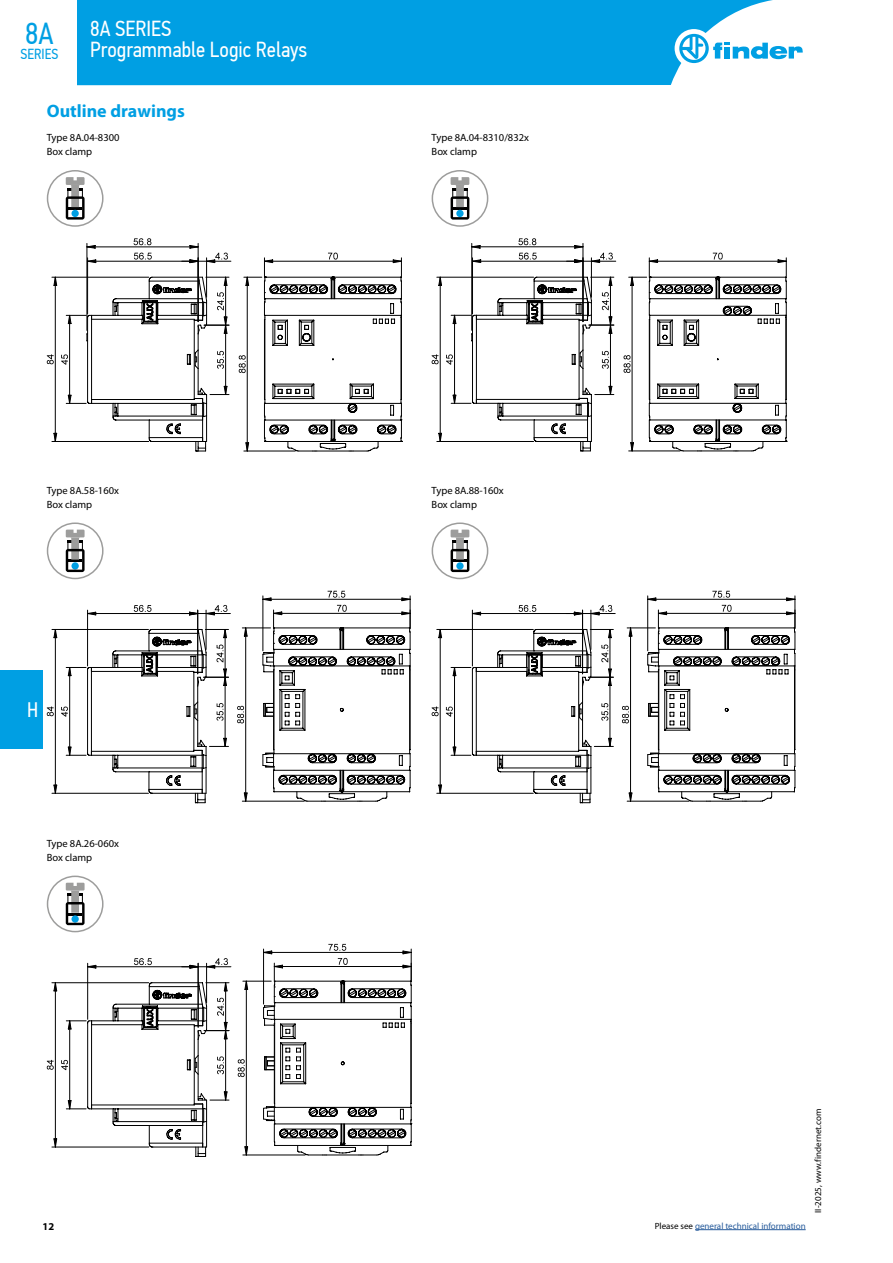
<style>
.page{position:relative;width:893px;height:1263px;background:#fff}
.page>*{position:absolute;margin:0;border:0;box-sizing:border-box;transform-origin:0 0}
.t1{font:30.3px "PF Din Text Cond Pro";color:#009fe3}
.t2{font:21.75px/21px "PF Din Text Cond Pro";color:#fff}
.t3{font:21px "PF Din Text Cond Pro";color:#fff}
.t4{font:700 18px "Myriad Pro";color:#009fe3}
.t5{font:14.55px "PF Din Text Cond Pro";color:#009fe3}
.t6{font:10.5px/14.2px "Myriad Pro";color:#000}
.t7{font:700 10.5px "Myriad Pro";color:#000}
.t8{font:9px "Myriad Pro";color:#275b9b}
.t9{font:9px "Myriad Pro";color:#000}
.s1{color:#000}
</style>
<div class="page">
<div style="left:0;top:670px;width:43px;height:78px;background:#009fe3"></div>
<div style="left:47px;top:170px;width:57px;height:57px;border:2px solid #9d9d9c;border-radius:50%"></div>
<svg style="left:66px;top:177px;width:19px;height:43px"></svg>
<div style="left:432px;top:170px;width:56px;height:57px;border:2px solid #9d9d9c;border-radius:50%"></div>
<svg style="left:451px;top:177px;width:18px;height:43px"></svg>
<svg style="left:134px;top:253px;width:18px;height:7px"></svg>
<svg style="left:88px;top:260px;width:8px;height:3px"></svg>
<hr style="left:88px;top:261px;width:110px;height:1px;background:#000">
<hr style="left:206px;top:258px;width:1px;height:39px;background:#000">
<svg style="left:190px;top:260px;width:8px;height:3px"></svg>
<svg style="left:206px;top:253px;width:22px;height:10px"></svg>
<hr style="left:182px;top:261px;width:49px;height:1px;background:#000">
<hr style="left:198px;top:243px;width:1px;height:79px;background:#000">
<hr style="left:87px;top:243px;width:1px;height:87px;background:#000">
<svg style="left:134px;top:238px;width:17px;height:7px"></svg>
<svg style="left:190px;top:245px;width:8px;height:2px"></svg>
<svg style="left:87px;top:245px;width:8px;height:2px"></svg>
<hr style="left:87px;top:247px;width:111px;height:1px;background:#000">
<svg style="left:47px;top:276px;width:182px;height:176px"></svg>
<hr style="left:55px;top:277px;width:1px;height:164px;background:#000">
<svg style="left:239px;top:253px;width:163px;height:199px"></svg>
<hr style="left:247px;top:277px;width:1px;height:174px;background:#000">
<hr style="left:472px;top:258px;width:1px;height:56px;background:#000">
<svg style="left:519px;top:253px;width:18px;height:7px"></svg>
<svg style="left:473px;top:260px;width:8px;height:3px"></svg>
<hr style="left:472px;top:261px;width:111px;height:1px;background:#000">
<hr style="left:591px;top:258px;width:1px;height:39px;background:#000">
<svg style="left:575px;top:260px;width:8px;height:3px"></svg>
<svg style="left:591px;top:253px;width:22px;height:10px"></svg>
<hr style="left:567px;top:261px;width:49px;height:1px;background:#000">
<hr style="left:583px;top:243px;width:1px;height:79px;background:#000">
<hr style="left:471px;top:243px;width:1px;height:87px;background:#000">
<svg style="left:518px;top:238px;width:18px;height:7px"></svg>
<svg style="left:575px;top:245px;width:8px;height:2px"></svg>
<svg style="left:472px;top:245px;width:8px;height:2px"></svg>
<hr style="left:472px;top:247px;width:111px;height:1px;background:#000">
<svg style="left:432px;top:276px;width:182px;height:176px"></svg>
<hr style="left:440px;top:277px;width:1px;height:164px;background:#000">
<svg style="left:624px;top:253px;width:163px;height:199px"></svg>
<hr style="left:632px;top:277px;width:1px;height:174px;background:#000">
<div style="left:47px;top:522px;width:57px;height:57px;border:2px solid #9d9d9c;border-radius:50%"></div>
<svg style="left:66px;top:530px;width:19px;height:42px"></svg>
<div style="left:432px;top:522px;width:56px;height:57px;border:2px solid #9d9d9c;border-radius:50%"></div>
<svg style="left:451px;top:530px;width:18px;height:42px"></svg>
<hr style="left:87px;top:610px;width:1px;height:56px;background:#000">
<svg style="left:134px;top:605px;width:17px;height:7px"></svg>
<svg style="left:87px;top:612px;width:9px;height:3px"></svg>
<hr style="left:88px;top:613px;width:110px;height:1px;background:#000">
<hr style="left:197px;top:610px;width:1px;height:64px;background:#000">
<hr style="left:206px;top:610px;width:1px;height:39px;background:#000">
<svg style="left:189px;top:612px;width:8px;height:3px"></svg>
<svg style="left:206px;top:605px;width:21px;height:10px"></svg>
<hr style="left:181px;top:613px;width:49px;height:1px;background:#000">
<svg style="left:47px;top:628px;width:182px;height:175px"></svg>
<hr style="left:55px;top:629px;width:1px;height:164px;background:#000">
<svg style="left:237px;top:591px;width:174px;height:211px"></svg>
<hr style="left:263px;top:599px;width:147px;height:1px;background:#000">
<hr style="left:472px;top:610px;width:1px;height:56px;background:#000">
<svg style="left:519px;top:605px;width:17px;height:7px"></svg>
<svg style="left:472px;top:612px;width:9px;height:3px"></svg>
<hr style="left:472px;top:613px;width:111px;height:1px;background:#000">
<hr style="left:582px;top:610px;width:1px;height:64px;background:#000">
<hr style="left:591px;top:610px;width:1px;height:39px;background:#000">
<svg style="left:574px;top:612px;width:8px;height:3px"></svg>
<svg style="left:591px;top:605px;width:21px;height:10px"></svg>
<hr style="left:566px;top:613px;width:49px;height:1px;background:#000">
<svg style="left:432px;top:628px;width:181px;height:175px"></svg>
<hr style="left:440px;top:629px;width:1px;height:164px;background:#000">
<svg style="left:622px;top:591px;width:174px;height:211px"></svg>
<hr style="left:648px;top:599px;width:147px;height:1px;background:#000">
<div style="left:47px;top:875px;width:57px;height:57px;border:2px solid #9d9d9c;border-radius:50%"></div>
<svg style="left:66px;top:883px;width:19px;height:42px"></svg>
<hr style="left:87px;top:963px;width:1px;height:56px;background:#000">
<svg style="left:134px;top:958px;width:18px;height:7px"></svg>
<svg style="left:87px;top:965px;width:9px;height:3px"></svg>
<hr style="left:88px;top:966px;width:110px;height:1px;background:#000">
<hr style="left:198px;top:963px;width:1px;height:64px;background:#000">
<hr style="left:206px;top:963px;width:1px;height:40px;background:#000">
<svg style="left:190px;top:965px;width:8px;height:3px"></svg>
<svg style="left:206px;top:958px;width:22px;height:10px"></svg>
<hr style="left:182px;top:966px;width:49px;height:1px;background:#000">
<svg style="left:47px;top:981px;width:182px;height:176px"></svg>
<hr style="left:55px;top:983px;width:1px;height:164px;background:#000">
<hr style="left:411px;top:1021px;width:1px;height:82px;background:#000">
<hr style="left:274px;top:1023px;width:1px;height:80px;background:#000">
<svg style="left:263px;top:1103px;width:149px;height:53px"></svg>
<hr style="left:243px;top:1155px;width:62px;height:1px;background:#000">
<svg style="left:245px;top:1146px;width:3px;height:9px"></svg>
<hr style="left:246px;top:981px;width:1px;height:174px;background:#000">
<svg style="left:238px;top:944px;width:174px;height:140px"></svg>
<hr style="left:264px;top:952px;width:147px;height:1px;background:#000">
<hr style="left:695px;top:1229px;width:111px;height:1px;background:#275b9b">
<div style="left:77px;top:0;width:696px;height:85px;background:#009fe3"></div>
<div style="left:675px;top:29px;width:38px;height:39px;background:#fff;border-radius:50%"></div>
<svg style="left:679px;top:34px;width:124px;height:29px"></svg>
<h1 class="t1" style="left:25px;top:16px;width:30px">8A</h1>
<h3 class="t5" style="left:21px;top:45px;width:39px">SERIES</h3>
<h2 class="t2" style="left:90px;top:18px;width:219px">8A SERIES<br>Programmable Logic Relays</h2>
<h3 class="t4" style="left:47px;top:99px;width:140px">Outline drawings</h3>
<p class="t6" style="left:47px;top:130px;width:74px">Type 8A.04-8300<br>Box clamp</p>
<p class="t6" style="left:432px;top:130px;width:99px">Type 8A.04-8310/832x<br>Box clamp</p>
<p class="t6" style="left:47px;top:483px;width:74px">Type 8A.58-160x<br>Box clamp</p>
<p class="t6" style="left:432px;top:483px;width:74px">Type 8A.88-160x<br>Box clamp</p>
<h3 class="t3" style="left:27px;top:697px;width:13px">H</h3>
<p class="t6" style="left:47px;top:836px;width:74px">Type 8A.26-060x<br>Box clamp</p>
<p class="t7" style="left:43px;top:1219px;width:13px">12</p>
<p class="t8" style="left:655px;top:1220px;width:152px"><span class="s1">Please see</span> general technical information</p>
<p class="t9" style="left:812px;top:1213px;width:105px;rotate:-90deg">II-2025, www.findernet.com</p>
</div>
